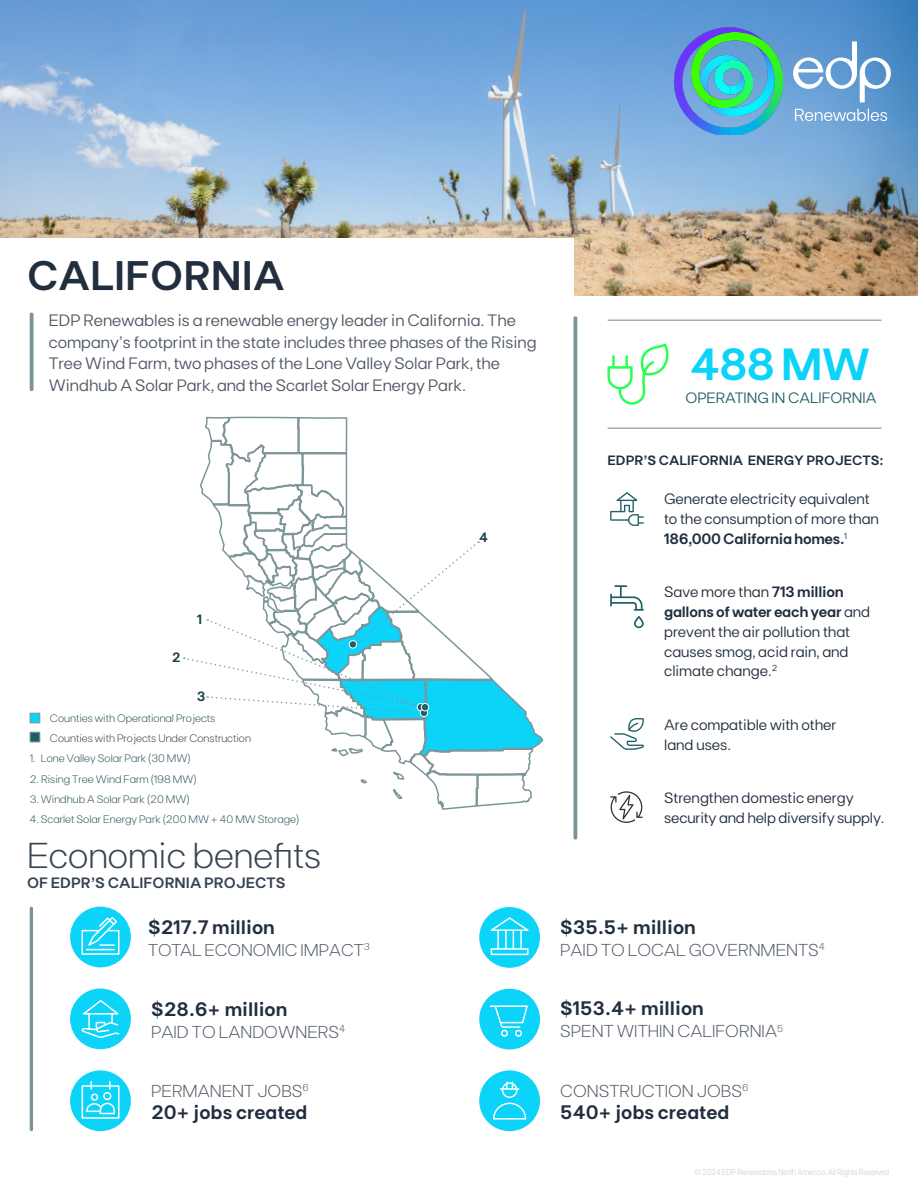
<style>
.page{position:relative;width:918px;height:1188px;background:#fff}
.page>*{position:absolute;margin:0;border:0;box-sizing:border-box;transform-origin:0 0}
.t1{font:600 45px "FT Base";color:#0cd3f8}
.t2{font:600 41.25px "FT Base";color:#212e3e}
.t3{font:300 36px "FT Base";color:#374351}
.t4{font:600 19.5px "FT Base";color:#212e3e}
.t5{font:300 17.25px "FT Base";color:#4e5865}
.t6{font:300 17.1px "FT Base";color:#4e5865}
.t7{font:16.5px/21.8px "FT Base";color:#4e5865}
.t8{font:15px/19.8px "FT Base";color:#212e3e}
.t9{font:600 15px "FT Base";color:#374351}
.t10{font:15px "FT Base";color:#225e66}
.t11{font:600 13.5px "FT Base";color:#212e3e}
.t12{font:600 13.5px "FT Base";color:#143f47}
.t13{font:300 10.8px "FT Base";color:#2c525a}
.t14{font:300 10.8px "FT Base";color:#374351}
.t15{font:300 8.7px "FT Base";color:#bdcacc;scale:.85 1}
.s1{font-weight:600}
</style>
<div class="page">
<img style="left:0;top:0;width:918px;height:296px">
<svg style="left:607px;top:344px;width:62px;height:61px"></svg>
<svg style="left:610px;top:492px;width:34px;height:34px"></svg>
<hr style="left:30px;top:907px;width:3px;height:224px;background:#7c9599;border-radius:2px">
<div style="left:70px;top:907px;width:61px;height:60px;background:#0cd3f8;border-radius:50%"></div>
<svg style="left:82px;top:917px;width:38px;height:38px"></svg>
<div style="left:70px;top:989px;width:61px;height:60px;background:#0cd3f8;border-radius:50%"></div>
<svg style="left:82px;top:1000px;width:38px;height:38px"></svg>
<div style="left:70px;top:1070px;width:61px;height:61px;background:#0cd3f8;border-radius:50%"></div>
<svg style="left:82px;top:1081px;width:38px;height:38px"></svg>
<div style="left:479px;top:989px;width:61px;height:60px;background:#0cd3f8;border-radius:50%"></div>
<svg style="left:490px;top:1005px;width:38px;height:32px"></svg>
<div style="left:479px;top:1070px;width:61px;height:61px;background:#0cd3f8;border-radius:50%"></div>
<svg style="left:493px;top:1082px;width:33px;height:38px"></svg>
<div style="left:479px;top:907px;width:61px;height:61px;background:#0cd3f8;border-radius:50%"></div>
<svg style="left:491px;top:917px;width:38px;height:38px"></svg>
<svg style="left:30px;top:313px;width:4px;height:78px"></svg>
<svg style="left:610px;top:585px;width:34px;height:43px"></svg>
<svg style="left:610px;top:718px;width:34px;height:32px"></svg>
<div style="left:0;top:239px;width:573px;height:69px;background:#fff"></div>
<svg style="left:573px;top:316px;width:4px;height:524px;background:#8ba1a5"></svg>
<hr style="left:608px;top:428px;width:273px;height:1px;background:#7c9599">
<hr style="left:608px;top:320px;width:273px;height:1px;background:#7c9599">
<img style="left:675px;top:27px;width:85px;height:108px">
<img style="left:692px;top:32px;width:91px;height:103px">
<svg style="left:793px;top:41px;width:98px;height:80px"></svg>
<div style="left:30px;top:713px;width:10px;height:10px;background:#0cd3f8;border:1px solid #7c9599"></div>
<div style="left:30px;top:732px;width:10px;height:10px;background:#225e66;border:1px solid #7c9599"></div>
<svg style="left:184px;top:416px;width:360px;height:394px"></svg>
<div style="left:349px;top:641px;width:8px;height:7px;background:#225e66;border-radius:50%"></div>
<div style="left:349px;top:640px;width:8px;height:8px;border:1px solid #fff;border-radius:50%"></div>
<svg style="left:610px;top:791px;width:33px;height:32px"></svg>
<h2 class="t2" style="left:27px;top:252px;width:259px">CALIFORNIA</h2>
<p class="t7" style="left:49px;top:309px;width:489px">EDP Renewables is a renewable energy leader in California. The company’s footprint in the state includes three phases of the Rising Tree Wind Farm, two phases of the Lone Valley Solar Park, the Windhub A Solar Park, and the Scarlet Solar Energy Park.</p>
<p class="t12" style="left:172px;top:650px;width:10px">2</p>
<p class="t12" style="left:197px;top:611px;width:7px">1</p>
<p class="t12" style="left:197px;top:689px;width:10px">3</p>
<p class="t13" style="left:50px;top:712px;width:167px">Counties with Operational Projects</p>
<p class="t14" style="left:50px;top:732px;width:202px">Counties with Projects Under Construction</p>
<p class="t13" style="left:30px;top:752px;width:163px">1. Lone Valley Solar Park (30 MW)</p>
<p class="t13" style="left:30px;top:773px;width:168px">2. Rising Tree Wind Farm (198 MW)</p>
<p class="t13" style="left:30px;top:793px;width:161px">3. Windhub A Solar Park (20 MW)</p>
<p class="t13" style="left:30px;top:813px;width:271px">4. Scarlet Solar Energy Park (200 MW + 40 MW Storage)</p>
<h3 class="t3" style="left:27px;top:835px;width:296px">Economic benefits</h3>
<p class="t9" style="left:27px;top:874px;width:260px">OF EDPR’S CALIFORNIA PROJECTS</p>
<h3 class="t4" style="left:148px;top:915px;width:128px">$217.7 million</h3>
<p class="t6" style="left:148px;top:940px;width:223px">TOTAL ECONOMIC IMPACT<sup>3</sup></p>
<h3 class="t4" style="left:151px;top:997px;width:138px">$28.6+ million</h3>
<p class="t5" style="left:151px;top:1022px;width:196px">PAID TO LANDOWNERS<sup>4</sup></p>
<p class="t5" style="left:151px;top:1081px;width:159px">PERMANENT JOBS<sup>6</sup></p>
<h3 class="t4" style="left:151px;top:1101px;width:158px">20+ jobs created</h3>
<p class="t12" style="left:479px;top:529px;width:11px">4</p>
<h1 class="t1" style="left:690px;top:337px;width:182px">488 MW</h1>
<p class="t10" style="left:685px;top:389px;width:193px">OPERATING IN CALIFORNIA</p>
<p class="t11" style="left:607px;top:452px;width:277px">EDPR’S CALIFORNIA ENERGY PROJECTS:</p>
<p class="t8" style="left:664px;top:489px;width:216px">Generate electricity equivalent to the consumption of more than<br><span class="s1">186,000 California homes.</span><sup>1</sup></p>
<p class="t8" style="left:664px;top:582px;width:208px">Save more than <span class="s1">713 million gallons of water each year</span> and prevent the air pollution that causes smog, acid rain, and climate change.<sup>2</sup></p>
<p class="t8" style="left:664px;top:715px;width:174px">Are compatible with other land uses.</p>
<p class="t8" style="left:664px;top:788px;width:222px">Strengthen domestic energy security and help diversify supply.</p>
<h3 class="t4" style="left:560px;top:915px;width:137px">$35.5+ million</h3>
<p class="t5" style="left:560px;top:940px;width:266px">PAID TO LOCAL GOVERNMENTS<sup>4</sup></p>
<h3 class="t4" style="left:560px;top:997px;width:145px">$153.4+ million</h3>
<p class="t5" style="left:560px;top:1021px;width:224px">SPENT WITHIN CALIFORNIA<sup>5</sup></p>
<p class="t5" style="left:560px;top:1081px;width:190px">CONSTRUCTION JOBS<sup>6</sup></p>
<h3 class="t4" style="left:560px;top:1101px;width:171px">540+ jobs created</h3>
<p class="t15" style="left:695px;top:1166px;width:232px">© 2024 EDP Renewables North America. All Rights Reserved.</p>
</div>
